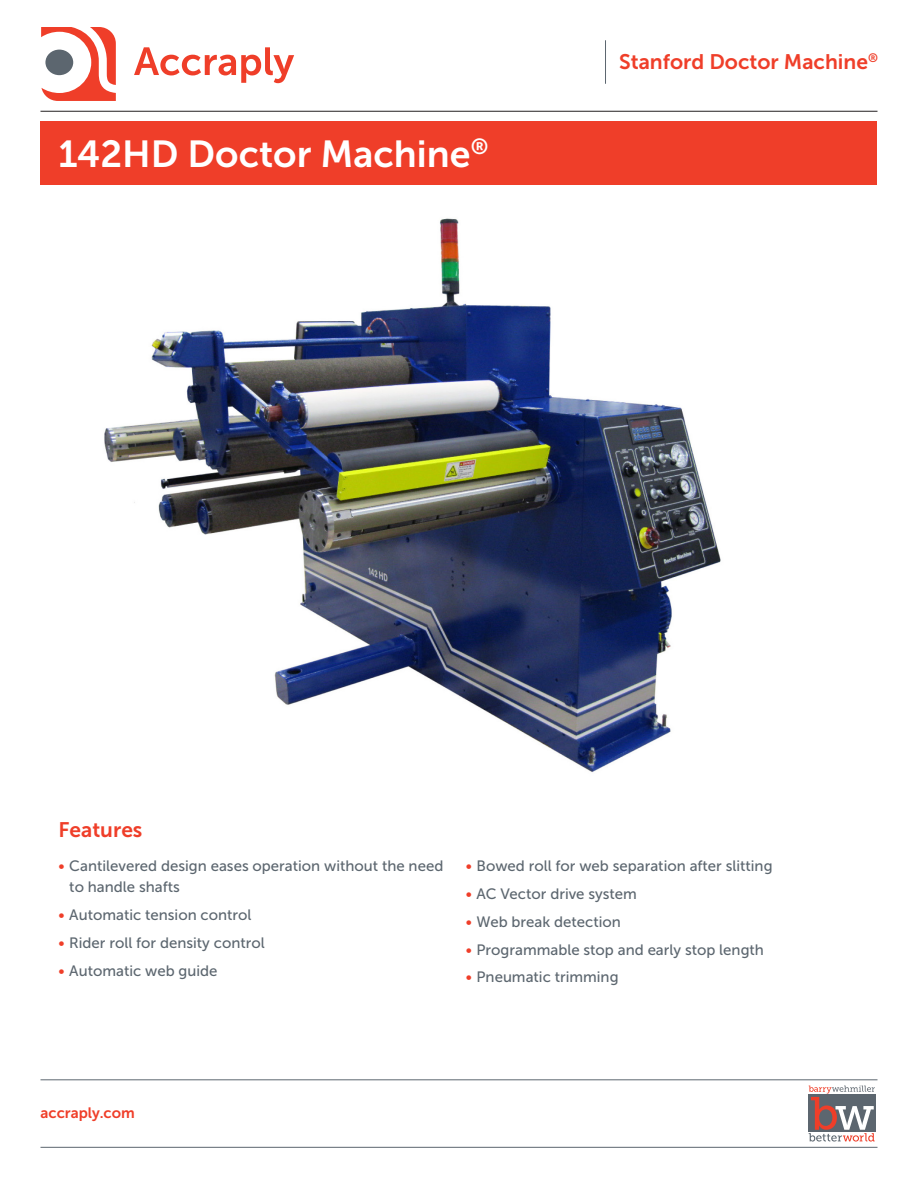
<style>
.page{position:relative;width:918px;height:1188px;background:#fff}
.page>*{position:absolute;margin:0;border:0;box-sizing:border-box;transform-origin:0 0}
.Page_1_Big_Header{font:37.5px "Museo Sans 700";color:#fff}
.Standing_Head{font:21px "Museo Sans 700";color:#ef3e29}
.t1{font:15px/21px "Museo Sans 500";color:#5c666f}
.t2{font:15px "Museo Sans 700";color:#ef3e29}
.s1{color:#ef3e29}
</style>
<div class="page">
<div style="left:40px;top:122px;width:838px;height:63px;background:#ef3e29"></div>
<svg style="left:809px;top:1086px;width:66px;height:56px"></svg>
<hr style="left:40px;top:1147px;width:838px;height:1px;background:#5c666f">
<hr style="left:40px;top:1080px;width:838px;height:1px;background:#5c666f">
<hr style="left:40px;top:111px;width:838px;height:1px;background:#231f20">
<svg style="left:134px;top:47px;width:160px;height:36px"></svg>
<svg style="left:41px;top:27px;width:75px;height:74px"></svg>
<hr style="left:605px;top:40px;width:1px;height:44px;background:#5c666f">
<img style="left:104px;top:218px;width:617px;height:555px">
<p class="Page_1_Big_Header" style="left:59px;top:133px;width:431px">142HD Doctor Machine<sup>®</sup></p>
<p class="Standing_Head" style="left:619px;top:50px;width:260px">Stanford Doctor Machine<sup>®</sup></p>
<h2 class="Standing_Head" style="left:58px;top:819px;width:85px">Features</h2>
<p class="t1" style="left:69px;top:856px;width:376px;text-indent:-11px"><span class="s1">•</span> Cantilevered design eases operation without the need to handle shafts</p>
<p class="t1" style="left:58px;top:904px;width:195px"><span class="s1">•</span> Automatic tension control</p>
<p class="t1" style="left:58px;top:932px;width:208px"><span class="s1">•</span> Rider roll for density control</p>
<p class="t1" style="left:58px;top:960px;width:160px"><span class="s1">•</span> Automatic web guide</p>
<p class="t1" style="left:466px;top:856px;width:308px"><span class="s1">•</span> Bowed roll for web separation after slitting</p>
<p class="t1" style="left:466px;top:883px;width:173px"><span class="s1">•</span> AC Vector drive system</p>
<p class="t1" style="left:466px;top:911px;width:157px"><span class="s1">•</span> Web break detection</p>
<p class="t1" style="left:466px;top:939px;width:300px"><span class="s1">•</span> Programmable stop and early stop length</p>
<p class="t1" style="left:466px;top:967px;width:154px"><span class="s1">•</span> Pneumatic trimming</p>
<p class="t2" style="left:40px;top:1105px;width:96px">accraply.com</p>
</div>
